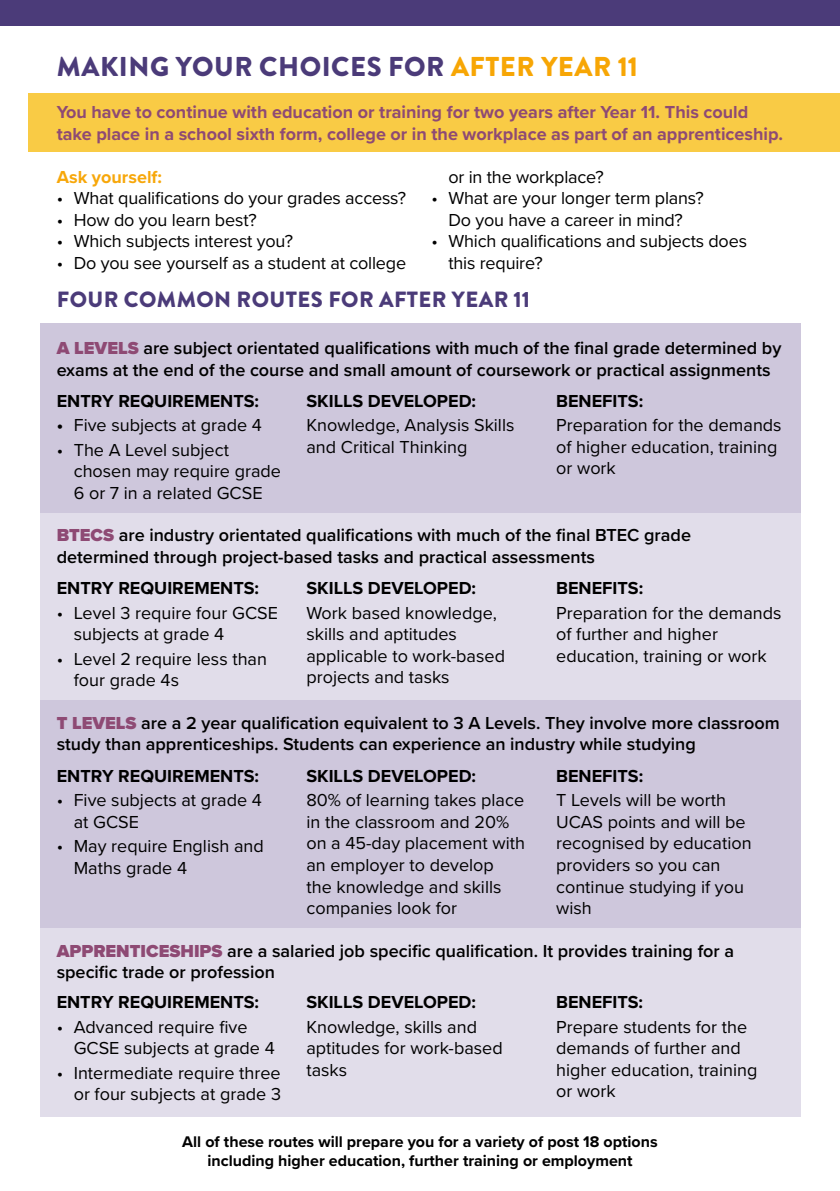
<style>
.page{position:relative;width:840px;height:1191px;background:#fff}
.page>*{position:absolute;margin:0;border:0;box-sizing:border-box;transform-origin:0 0}
.t1{font:900 27.2px "Brandon Grotesque";letter-spacing:.02em;color:#4b3b79}
.t2{font:900 22px "Brandon Grotesque";letter-spacing:.02em;color:#4b3b79}
.t3{font:18px/21.6px "Proxima Nova";color:#000}
.t4{font:600 18px/21.6px "Proxima Nova";color:#000}
.t5{font:700 18px "Proxima Nova";color:#000}
.t6{font:700 18px/21.6px "Proxima Nova";color:#8e4a74}
.t7{font:700 18px "Proxima Nova";color:#f7a70a}
.t8{font:700 16px/19.2px "Proxima Nova";color:#000;text-align:center}
.s1{color:#f7a605}
.s2{font-weight:900;color:#8e4a74}
.s3{font-weight:700}
</style>
<div class="page">
<div style="left:40px;top:323px;width:759px;height:190px;background:#cec7dc"></div>
<div style="left:40px;top:700px;width:759px;height:228px;background:#cec7dc"></div>
<div style="left:40px;top:928px;width:759px;height:189px;background:#e1ddea"></div>
<div style="left:40px;top:513px;width:759px;height:187px;background:#e1ddea"></div>
<div style="left:0;top:0;width:839px;height:25px;background:#4b3b79"></div>
<div style="left:28px;top:93px;width:811px;height:58px;background:#f9cb45"></div>
<h1 class="t1" style="left:57px;top:47px;width:582px">MAKING YOUR CHOICES FOR <span class="s1">AFTER YEAR 11</span></h1>
<p class="t6" style="left:57px;top:101px;width:727px">You have to continue with education or training for two years after Year 11. This could take place in a school sixth form, college or in the workplace as part of an apprenticeship.</p>
<p class="t7" style="left:57px;top:163px;width:107px">Ask yourself:</p>
<p class="t3" style="left:57px;top:187px;width:350px">• What qualifications do your grades access?</p>
<p class="t3" style="left:57px;top:208px;width:201px">• How do you learn best?</p>
<p class="t3" style="left:57px;top:230px;width:238px">• Which subjects interest you?</p>
<p class="t3" style="left:57px;top:251px;width:351px">• Do you see yourself as a student at college</p>
<p class="t3" style="left:448px;top:165px;width:157px">or in the workplace?</p>
<p class="t3" style="left:431px;top:187px;width:274px;text-align:center">• What are your longer term plans?<br>Do you have a career in mind?</p>
<p class="t3" style="left:448px;top:230px;width:300px;text-indent:-17px">• Which qualifications and subjects does this require?</p>
<p class="t2" style="left:57px;top:284px;width:474px">FOUR COMMON ROUTES FOR AFTER YEAR 11</p>
<p class="t4" style="left:57px;top:336px;width:725px"><span class="s2">A LEVELS</span> are subject orientated qualifications with much of the final grade determined by exams at the end of the course and small amount of coursework or practical assignments</p>
<p class="t5" style="left:306px;top:387px;width:171px">SKILLS DEVELOPED:</p>
<p class="t3" style="left:306px;top:413px;width:209px">Knowledge, Analysis Skills and Critical Thinking</p>
<p class="t5" style="left:57px;top:387px;width:204px">ENTRY REQUIREMENTS:</p>
<p class="t3" style="left:57px;top:413px;width:206px"><span class="s3">•</span> Five subjects at grade 4</p>
<p class="t3" style="left:74px;top:438px;width:209px;text-indent:-17px">• The A Level subject chosen may require grade<br>6 or 7 in a related GCSE</p>
<p class="t4" style="left:57px;top:524px;width:635px"><span class="s2">BTECS</span> are industry orientated qualifications with much of the final BTEC grade determined through project-based tasks and practical assessments</p>
<p class="t5" style="left:306px;top:574px;width:171px">SKILLS DEVELOPED:</p>
<p class="t3" style="left:306px;top:601px;width:200px">Work based knowledge, skills and aptitudes applicable to work-based projects and tasks</p>
<p class="t5" style="left:556px;top:387px;width:88px">BENEFITS:</p>
<p class="t3" style="left:556px;top:413px;width:227px">Preparation for the demands of higher education, training or work</p>
<p class="t5" style="left:57px;top:574px;width:204px">ENTRY REQUIREMENTS:</p>
<p class="t3" style="left:74px;top:601px;width:206px;text-indent:-17px">• Level 3 require four GCSE subjects at grade 4</p>
<p class="t3" style="left:74px;top:647px;width:195px;text-indent:-17px">• Level 2 require less than four grade 4s</p>
<p class="t4" style="left:57px;top:711px;width:724px"><span class="s2">T LEVELS</span> are a 2 year qualification equivalent to 3 A Levels. They involve more classroom study than apprenticeships. Students can experience an industry while studying</p>
<p class="t5" style="left:306px;top:762px;width:171px">SKILLS DEVELOPED:</p>
<p class="t3" style="left:306px;top:788px;width:220px">80% of learning takes place in the classroom and 20% on a 45-day placement with an employer to develop<br>the knowledge and skills companies look for</p>
<p class="t5" style="left:556px;top:574px;width:88px">BENEFITS:</p>
<p class="t3" style="left:556px;top:601px;width:227px">Preparation for the demands of further and higher education, training or work</p>
<p class="t5" style="left:57px;top:762px;width:204px">ENTRY REQUIREMENTS:</p>
<p class="t3" style="left:74px;top:788px;width:189px;text-indent:-17px">• Five subjects at grade 4 at GCSE</p>
<p class="t3" style="left:74px;top:834px;width:191px;text-indent:-17px">• May require English and<br>Maths grade 4</p>
<p class="t5" style="left:556px;top:762px;width:88px">BENEFITS:</p>
<p class="t3" style="left:556px;top:788px;width:197px">T Levels will be worth<br>UCAS points and will be recognised by education providers so you can continue studying if you wish</p>
<p class="t4" style="left:57px;top:939px;width:678px"><span class="s2">APPRENTICESHIPS</span> are a salaried job specific qualification. It provides training for a specific trade or profession</p>
<p class="t5" style="left:306px;top:988px;width:171px">SKILLS DEVELOPED:</p>
<p class="t3" style="left:306px;top:1015px;width:198px">Knowledge, skills and aptitudes for work-based tasks</p>
<p class="t5" style="left:57px;top:988px;width:204px">ENTRY REQUIREMENTS:</p>
<p class="t3" style="left:74px;top:1015px;width:202px;text-indent:-17px">• Advanced require five<br>GCSE subjects at grade 4</p>
<p class="t3" style="left:57px;top:1061px;width:226px;text-align:right">• Intermediate require three or four subjects at grade 3</p>
<p class="t5" style="left:556px;top:988px;width:88px">BENEFITS:</p>
<p class="t3" style="left:556px;top:1015px;width:203px">Prepare students for the demands of further and higher education, training or work</p>
<p class="t8" style="left:182px;top:1131px;width:476px">All of these routes will prepare you for a variety of post 18 options including higher education, further training or employment</p>
</div>
